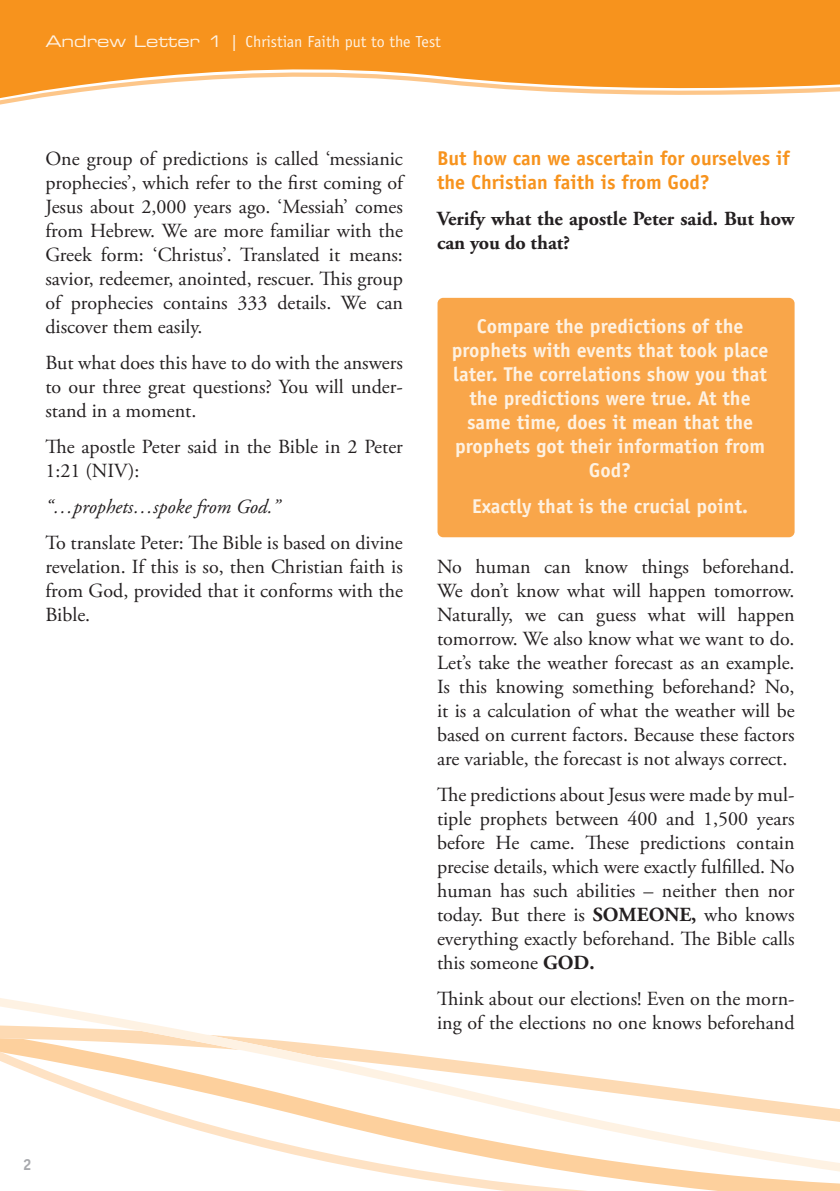
<style>
.page{position:relative;width:840px;height:1191px;background:#fff}
.page>*{position:absolute;margin:0;border:0;box-sizing:border-box;transform-origin:0 0}
.t1{font:20px/24px "Adobe Garamond Pro";color:#231f20;text-align:justify}
.t2{font:700 20px/24px "Officina Sans";color:#fef2e3;text-align:center}
.t3{font:700 20px/24px "Officina Sans";color:#f7931d}
.t4{font:700 20px/24px "Adobe Garamond Pro";color:#231f20}
.t5{font:italic 20px "Adobe Garamond Pro";color:#231f20}
.t6{font:16px "Officina Sans";color:#fef2e3}
.t7{font:700 16px "Officina Sans";color:#a8a9ad}
.s1{font-family:"Eurostile LT Std Ex 2"}
.s2{font-weight:700}
</style>
<div class="page">
<svg style="left:0;top:0;width:839px;height:101px;background:#f8a645"></svg>
<svg style="left:587px;top:1171px;width:252px;height:20px;fill:#fdd09d"></svg>
<svg style="left:0;top:998px;width:839px;height:173px"></svg>
<svg style="left:0;top:1051px;width:587px;height:140px"></svg>
<div style="left:437px;top:298px;width:357px;height:239px;background:#f9a64a;border-radius:6px"></div>
<p class="t6" style="left:45px;top:32px;width:397px"><span class="s1">Andrew Letter 1 |</span> Christian Faith put to the Test</p>
<p class="t1" style="left:45px;top:147px;width:359px">One group of predictions is called ‘messianic prophecies’, which refer to the first coming of Jesus about 2,000 years ago. ‘Messiah’ comes from Hebrew. We are more familiar with the Greek form: ‘Christus’. Translated it means: savior, redeemer, anointed, rescuer. This group of prophecies contains 333 details. We can discover them easily.</p>
<p class="t1" style="left:45px;top:351px;width:359px">But what does this have to do with the answers to our three great questions? You will under&shy;stand in a moment.</p>
<p class="t1" style="left:45px;top:435px;width:359px">The apostle Peter said in the Bible in 2 Peter<br>1:21 (NIV):</p>
<p class="t5" style="left:45px;top:495px;width:236px">“…prophets…spoke from God.”</p>
<p class="t1" style="left:45px;top:531px;width:359px">To translate Peter: The Bible is based on divine revelation. If this is so, then Christian faith is from God, provided that it conforms with the Bible.</p>
<p class="t3" style="left:437px;top:146px;width:354px">But how can we ascertain for ourselves if the Christian faith is from God?</p>
<p class="t4" style="left:437px;top:207px;width:359px">Verify what the apostle Peter said. But how can you do that?</p>
<p class="t2" style="left:451px;top:314px;width:318px">Compare the predictions of the prophets with events that took place later. The correlations show you that the predictions were true. At the same time, does it mean that the prophets got their information from<br>God?</p>
<p class="t2" style="left:472px;top:494px;width:277px">Exactly that is the crucial point.</p>
<p class="t1" style="left:437px;top:555px;width:359px">No human can know things beforehand.<br>We don’t know what will happen tomorrow.<br>Naturally, we can guess what will happen tomorrow. We also know what we want to do.<br>Let’s take the weather forecast as an example.<br>Is this knowing something beforehand? No, it is a calculation of what the weather will be based on current factors. Because these factors are variable, the forecast is not always correct.</p>
<p class="t1" style="left:437px;top:783px;width:359px">The predictions about Jesus were made by mul&shy;tiple prophets between 400 and 1,500 years before He came. These predictions contain precise details, which were exactly fulfilled. No human has such abilities – neither then nor today. But there is <span class="s2">SOMEONE,</span> who knows everything exactly beforehand. The Bible calls this someone <span class="s2">GOD.</span></p>
<p class="t1" style="left:437px;top:987px;width:359px">Think about our elections! Even on the morn&shy;ing of the elections no one knows beforehand</p>
<p class="t7" style="left:23px;top:1154px;width:10px">2</p>
</div>
